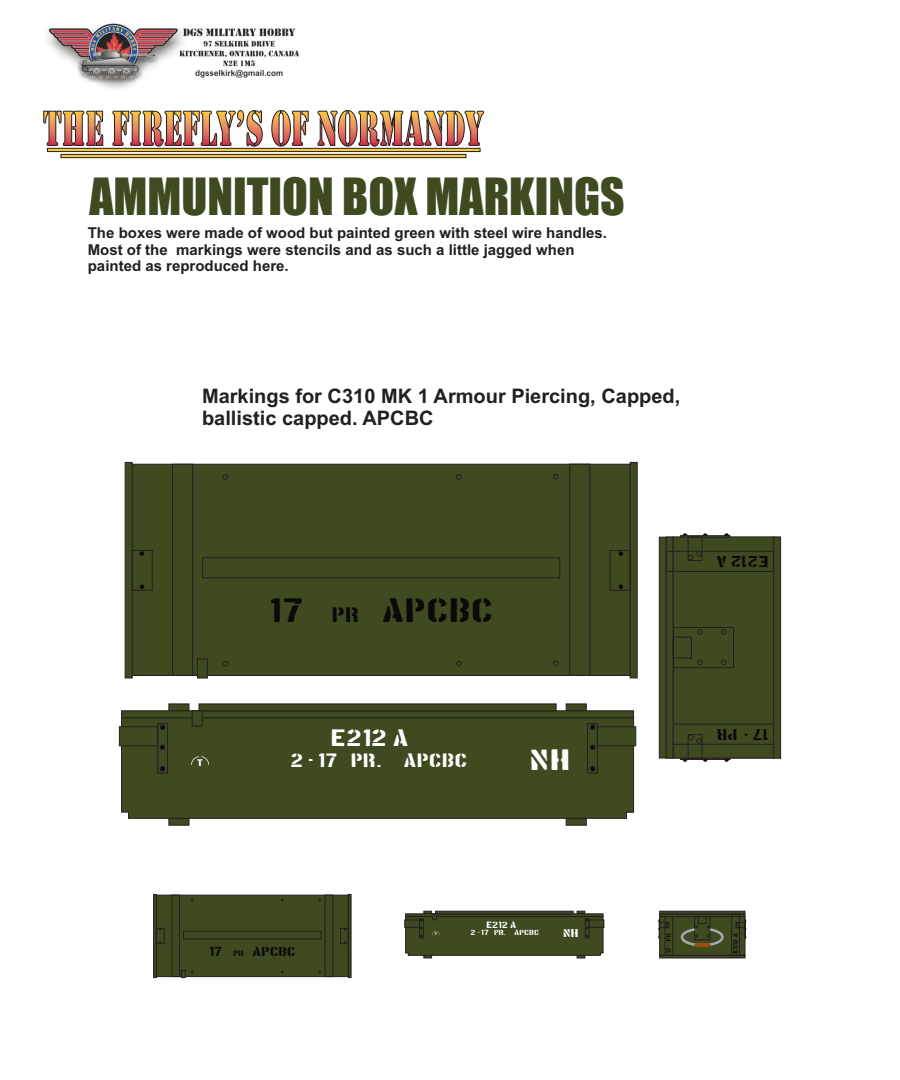
<style>
.page{position:relative;width:900px;height:1080px;background:#fff}
.page>*{position:absolute;margin:0;border:0;box-sizing:border-box;transform-origin:0 0}
.t1{font:47.38px "Impact";color:#3f4a20}
.t2{font:26.62px "Boston Traffic";color:#0d090a;scale:1.49 1}
.t3{font:23.25px "Boston Traffic";color:#fff;scale:1.49 1}
.t4{font:700 20px/22.4px "Arial";color:#231f20}
.t5{font:18.62px "Boston Traffic";color:#fff;scale:1.49 1}
.t6{font:15.25px "Boston Traffic";color:#fff;scale:1.49 1}
.t7{font:700 15px/16.8px "Arial";color:#231f20}
.t8{font:12.5px "Boston Traffic";color:#0d090a;scale:1.49 1}
.t9{font:10.25px "Boston Traffic";color:#0d090a;scale:1.49 1}
.t10{font:9px "Boston Traffic";color:#fff;scale:1.49 1}
.t11{font:7.62px "Boston Traffic";color:#fff;scale:1.49 1}
.t12{font:7.12px "Boston Traffic";color:#fff;scale:1.49 1}
.t13{font:5.88px "Boston Traffic";color:#fff;scale:1.49 1}
.t14{font:4.75px "Boston Traffic";color:#0d090a;scale:1.49 1}
.t15{font:2.88px "Boston Traffic";color:#fff;scale:1.49 1}
.s1{font-size:16.5px}
.s2{font-size:6.38px}
</style>
<div class="page">
<img style="left:47px;top:23px;width:252px;height:66px">
<svg style="left:43px;top:110px;width:441px;height:48px"></svg>
<div style="left:121px;top:750px;width:513px;height:69px;background:#3f4a20"></div>
<div style="left:133px;top:464px;width:497px;height:212px;background:#3f4a20"></div>
<svg style="left:125px;top:462px;width:8px;height:217px;background:#3a4222"></svg>
<svg style="left:630px;top:462px;width:8px;height:217px;background:#3f4627"></svg>
<div style="left:569px;top:464px;width:21px;height:212px;border:1px solid #231f20"></div>
<div style="left:202px;top:557px;width:358px;height:21px;border:1px solid #231f20"></div>
<div style="left:172px;top:464px;width:21px;height:212px;border:1px solid #231f20"></div>
<div style="left:132px;top:550px;width:21px;height:41px;border:1px solid #231f20"></div>
<div style="left:610px;top:550px;width:20px;height:41px;border:1px solid #231f20"></div>
<svg style="left:140px;top:551px;width:4px;height:5px"></svg>
<svg style="left:140px;top:584px;width:4px;height:5px"></svg>
<svg style="left:619px;top:551px;width:4px;height:5px"></svg>
<svg style="left:619px;top:584px;width:4px;height:5px"></svg>
<svg style="left:456px;top:661px;width:5px;height:5px"></svg>
<svg style="left:553px;top:661px;width:5px;height:5px"></svg>
<svg style="left:456px;top:475px;width:5px;height:4px"></svg>
<svg style="left:553px;top:474px;width:5px;height:5px"></svg>
<svg style="left:223px;top:661px;width:5px;height:5px"></svg>
<svg style="left:223px;top:475px;width:5px;height:4px"></svg>
<svg style="left:197px;top:658px;width:11px;height:21px"></svg>
<svg style="left:566px;top:818px;width:21px;height:8px"></svg>
<svg style="left:168px;top:818px;width:22px;height:8px"></svg>
<div style="left:157px;top:723px;width:11px;height:50px;border:1px solid #231f20"></div>
<svg style="left:160px;top:766px;width:5px;height:5px"></svg>
<div style="left:587px;top:723px;width:11px;height:50px;border:1px solid #231f20"></div>
<svg style="left:119px;top:703px;width:517px;height:47px;background:#444e29"></svg>
<svg style="left:590px;top:766px;width:5px;height:5px"></svg>
<svg style="left:191px;top:756px;width:18px;height:9px"></svg>
<svg style="left:659px;top:533px;width:122px;height:229px;background:#414a25"></svg>
<svg style="left:153px;top:894px;width:199px;height:84px;background:#404924"></svg>
<svg style="left:404px;top:911px;width:201px;height:48px;background:#4b5432"></svg>
<svg style="left:658px;top:911px;width:88px;height:48px;background:#42482a"></svg>
<h1 class="t1" style="left:89px;top:178px;width:537px">AMMUNITION BOX MARKINGS</h1>
<p class="t7" style="left:88px;top:226px;width:521px">The boxes were made of wood but painted green with steel wire handles.<br>Most of the markings were stencils and as such a little jagged when painted as reproduced here.</p>
<h3 class="t4" style="left:202px;top:387px;width:480px">Markings for C310 MK 1 Armour Piercing, Capped, ballistic capped. APCBC</h3>
<h2 class="t2" style="left:271px;top:602px;width:152px">17 <span class="s1">PR</span> APCBC</h2>
<p class="t5" style="left:332px;top:733px;width:54px">E212 A</p>
<p class="t11" style="left:197px;top:761px;width:6px">T</p>
<p class="t6" style="left:291px;top:756px;width:63px">2-17 PR.</p>
<p class="t6" style="left:404px;top:756px;width:45px">APCBC</p>
<h3 class="t3" style="left:532px;top:753px;width:28px">NH</h3>
<p class="t8" style="left:768px;top:565px;width:37px;rotate:-180deg">E 2 21 A</p>
<p class="t8" style="left:736px;top:738px;width:15px;rotate:-180deg">PR</p>
<p class="t8" style="left:768px;top:738px;width:18px;rotate:-180deg">71 -</p>
<p class="t9" style="left:210px;top:948px;width:60px">17 <span class="s2">PR</span> APCBC</p>
<p class="t12" style="left:487px;top:922px;width:22px">E212 A</p>
<p class="t15" style="left:435px;top:933px;width:3px">T</p>
<p class="t13" style="left:471px;top:931px;width:25px">2-17 PR.</p>
<p class="t13" style="left:515px;top:931px;width:18px">APCBC</p>
<p class="t10" style="left:564px;top:930px;width:12px">NH</p>
<p class="t14" style="left:667px;top:953px;width:15px;rotate:-90deg">17- PR</p>
<p class="t14" style="left:734px;top:953px;width:15px;rotate:-90deg">E212 A</p>
</div>
